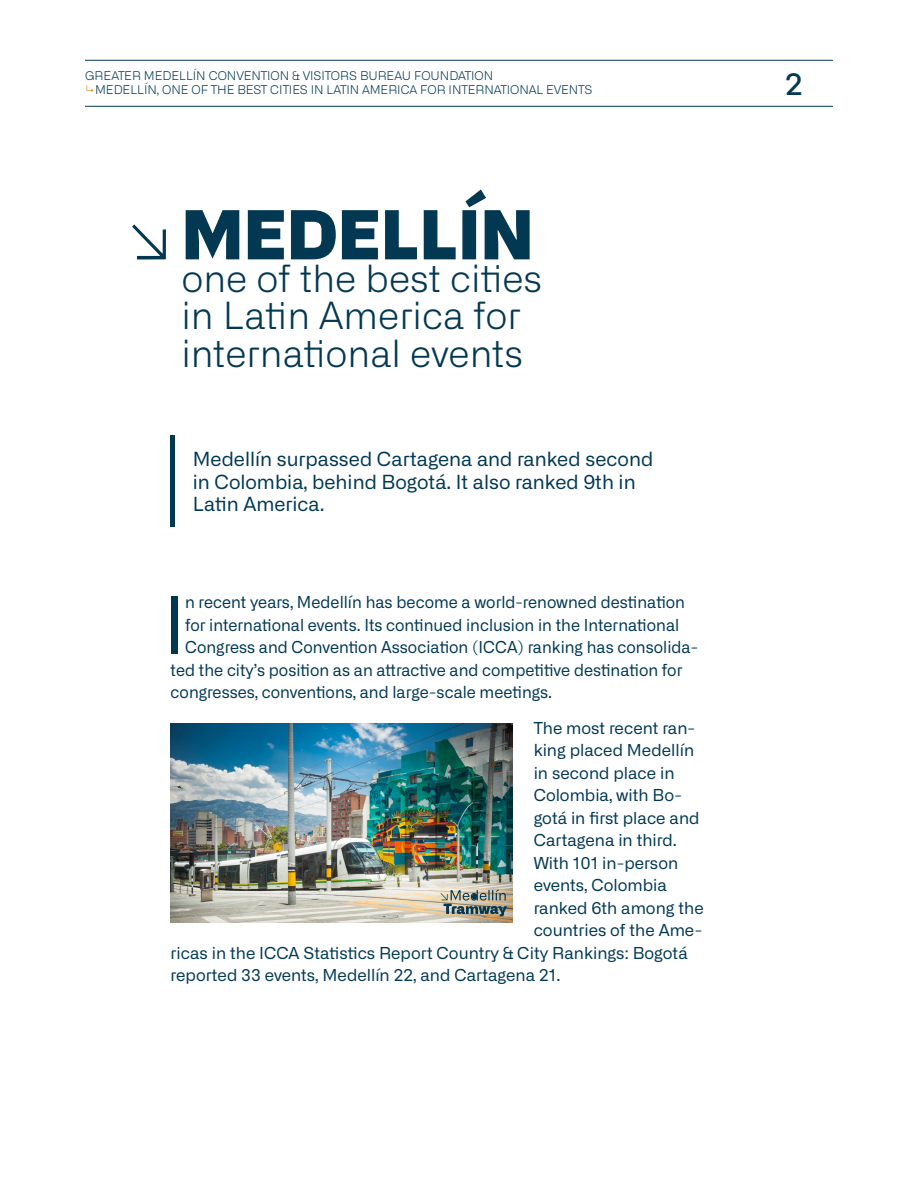
<style>
.page{position:relative;width:918px;height:1188px;background:#fff}
.page>*{position:absolute;margin:0;border:0;box-sizing:border-box;transform-origin:0 0}
.t1{font:78.3px "Alliance No.2";color:#003854}
.t2{font:900 67.5px "Alliance No.2";color:#033852}
.t3{font:300 37.5px/37.5px "Alliance No.2";color:#033852}
.t4{font:500 30px "Alliance No.2";color:#033953}
.t5{font:19.5px/22.5px "Alliance No.2";color:#003854}
.t6{font:16.5px "Alliance No.2";color:#003854}
.t7{font:300 12px/14.4px "Alliance No.2";color:#033953}
.s1{color:#e88004}
.s2{font-weight:300}
</style>
<div class="page">
<hr style="left:85px;top:106px;width:748px;height:1px;background:#033953">
<hr style="left:85px;top:60px;width:748px;height:1px;background:#033953">
<hr style="left:171px;top:435px;width:4px;height:92px;background:#003854">
<img style="left:171px;top:723px;width:341px;height:200px">
<svg style="left:441px;top:889px;width:66px;height:27px"></svg>
<p class="t7" style="left:85px;top:68px;width:509px">GREATER MEDELLÍN CONVENTION &amp; VISITORS BUREAU FOUNDATION<br><span class="s1">↳</span>MEDELLÍN, ONE OF THE BEST CITIES IN LATIN AMERICA FOR INTERNATIONAL EVENTS</p>
<h2 class="t2" style="left:128px;top:188px;width:408px"><span class="s2">↘</span>MEDELLÍN</h2>
<h3 class="t3" style="left:181px;top:259px;width:362px">one of the best cities in Latin America for international events</h3>
<p class="t5" style="left:193px;top:448px;width:462px">Medellín surpassed Cartagena and ranked second in Colombia, behind Bogotá. It also ranked 9th in<br>Latin America.</p>
<h1 class="t1" style="left:163px;top:577px;width:24px">I</h1>
<p class="t6" style="left:185px;top:592px;width:502px">n recent years, Medellín has become a world-renowned destination</p>
<p class="t6" style="left:185px;top:615px;width:496px">for international events. Its continued inclusion in the International</p>
<p class="t6" style="left:185px;top:637px;width:514px">Congress and Convention Association (ICCA) ranking has consolida-</p>
<p class="t6" style="left:171px;top:660px;width:513px">ted the city’s position as an attractive and competitive destination for</p>
<p class="t6" style="left:171px;top:682px;width:383px">congresses, conventions, and large-scale meetings.</p>
<p class="t6" style="left:534px;top:717px;width:163px">The most recent ran-</p>
<p class="t6" style="left:534px;top:740px;width:162px">king placed Medellín</p>
<p class="t6" style="left:534px;top:762px;width:142px">in second place in</p>
<p class="t6" style="left:534px;top:785px;width:150px">Colombia, with Bo-</p>
<p class="t6" style="left:534px;top:807px;width:167px">gotá in first place and</p>
<p class="t6" style="left:534px;top:830px;width:145px">Cartagena in third.</p>
<p class="t6" style="left:534px;top:852px;width:146px">With 101 in-person</p>
<p class="t6" style="left:534px;top:875px;width:135px">events, Colombia</p>
<p class="t6" style="left:534px;top:897px;width:172px">ranked 6th among the</p>
<p class="t6" style="left:534px;top:920px;width:170px">countries of the Ame-</p>
<p class="t6" style="left:171px;top:942px;width:519px">ricas in the ICCA Statistics Report Country &amp; City Rankings: Bogotá</p>
<p class="t6" style="left:171px;top:965px;width:391px">reported 33 events, Medellín 22, and Cartagena 21.</p>
<h3 class="t4" style="left:785px;top:65px;width:19px">2</h3>
</div>
